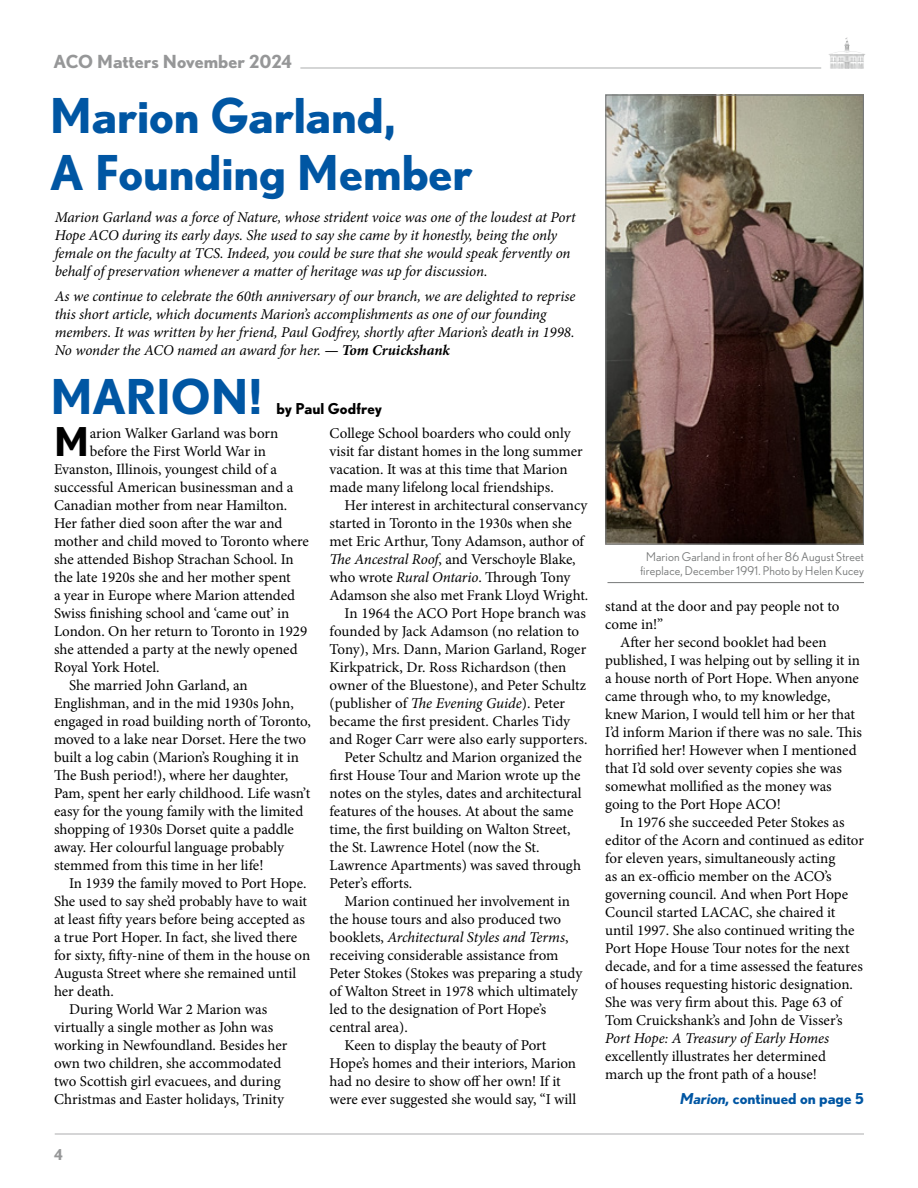
<style>
.page{position:relative;width:918px;height:1188px;background:#fff}
.page>*{position:absolute;margin:0;border:0;box-sizing:border-box;transform-origin:0 0}
.t1{font:700 48px/57.6px "Nobel";letter-spacing:-.005em;color:#0056a3}
.t2{font:700 39.6px "Nobel";color:#000}
.t3{font:700 18px "Nobel";letter-spacing:-.005em;color:#969798}
.t4{font:15px/18px "Minion Pro";letter-spacing:-.005em;color:#000}
.t5{font:italic 15px/18px "Minion Pro";letter-spacing:-.01em;color:#000}
.t6{font:700 15px "Nobel";color:#0056a3}
.t7{font:700 15px "Nobel";letter-spacing:.01em;color:#000}
.t8{font:700 15px "Nobel";color:#969798}
.t9{font:12px/14.4px "Nobel";letter-spacing:.015em;color:#767878;text-align:center}
.s1{font-weight:700}
.s2{font-style:italic}
.s3{font-style:normal}
</style>
<div class="page">
<hr style="left:55px;top:1133px;width:809px;height:2px;background:#b5b6b7">
<hr style="left:300px;top:67px;width:521px;height:2px;background:#b5b6b7">
<img style="left:607px;top:96px;width:255px;height:447px">
<div style="left:605px;top:94px;width:259px;height:451px;border:1px solid #767878"></div>
<hr style="left:608px;top:582px;width:256px;height:1px;background:#767878">
<p class="t3" style="left:54px;top:51px;width:240px">ACO Matters November 2024</p>
<h1 class="t1" style="left:50px;top:87px;width:425px">Marion Garland,<br>A Founding Member</h1>
<p class="t5" style="left:55px;top:208px;width:522px">Marion Garland was a force of Nature, whose strident voice was one of the loudest at Port Hope ACO during its early days. She used to say she came by it honestly, being the only female on the faculty at TCS. Indeed, you could be sure that she would speak fervently on behalf of preservation whenever a matter of heritage was up for discussion.</p>
<p class="t5" style="left:55px;top:287px;width:522px">As we continue to celebrate the 60th anniversary of our branch, we are delighted to reprise this short article, which documents Marion’s accomplishments as one of our founding members. It was written by her friend, Paul Godfrey, shortly after Marion’s death in 1998.<br>No wonder the ACO named an award for her. <span class="s1">— Tom Cruickshank</span></p>
<h1 class="t1" style="left:50px;top:368px;width:214px">MARION!</h1>
<p class="t7" style="left:276px;top:399px;width:107px">by Paul Godfrey</p>
<h2 class="t2" style="left:54px;top:418px;width:36px">M</h2>
<p class="t4" style="left:90px;top:425px;width:190px">arion Walker Garland was born</p>
<p class="t4" style="left:90px;top:443px;width:178px">before the First World War in</p>
<p class="t4" style="left:54px;top:461px;width:225px">Evanston, Illinois, youngest child of a</p>
<p class="t4" style="left:54px;top:479px;width:241px">successful American businessman and a</p>
<p class="t4" style="left:54px;top:497px;width:235px">Canadian mother from near Hamilton.</p>
<p class="t4" style="left:54px;top:515px;width:230px">Her father died soon after the war and</p>
<p class="t4" style="left:54px;top:533px;width:256px">mother and child moved to Toronto where</p>
<p class="t4" style="left:54px;top:551px;width:241px">she attended Bishop Strachan School. In</p>
<p class="t4" style="left:54px;top:569px;width:238px">the late 1920s she and her mother spent</p>
<p class="t4" style="left:54px;top:587px;width:243px">a year in Europe where Marion attended</p>
<p class="t4" style="left:54px;top:605px;width:237px">Swiss finishing school and ‘came out’ in</p>
<p class="t4" style="left:54px;top:623px;width:255px">London. On her return to Toronto in 1929</p>
<p class="t4" style="left:54px;top:641px;width:245px">she attended a party at the newly opened</p>
<p class="t4" style="left:54px;top:659px;width:107px">Royal York Hotel.</p>
<p class="t4" style="left:69px;top:677px;width:180px">She married John Garland, an</p>
<p class="t4" style="left:54px;top:695px;width:241px">Englishman, and in the mid 1930s John,</p>
<p class="t4" style="left:54px;top:713px;width:258px">engaged in road building north of Toronto,</p>
<p class="t4" style="left:54px;top:731px;width:254px">moved to a lake near Dorset. Here the two</p>
<p class="t4" style="left:54px;top:749px;width:247px">built a log cabin (Marion’s Roughing it in</p>
<p class="t4" style="left:54px;top:767px;width:236px">The Bush period!), where her daughter,</p>
<p class="t4" style="left:54px;top:785px;width:258px">Pam, spent her early childhood. Life wasn’t</p>
<p class="t4" style="left:54px;top:803px;width:251px">easy for the young family with the limited</p>
<p class="t4" style="left:54px;top:821px;width:242px">shopping of 1930s Dorset quite a paddle</p>
<p class="t4" style="left:54px;top:839px;width:232px">away. Her colourful language probably</p>
<p class="t4" style="left:54px;top:857px;width:211px">stemmed from this time in her life!</p>
<p class="t4" style="left:69px;top:875px;width:239px">In 1939 the family moved to Port Hope.</p>
<p class="t4" style="left:54px;top:893px;width:255px">She used to say she’d probably have to wait</p>
<p class="t4" style="left:54px;top:911px;width:253px">at least fifty years before being accepted as</p>
<p class="t4" style="left:54px;top:929px;width:245px">a true Port Hoper. In fact, she lived there</p>
<p class="t4" style="left:54px;top:947px;width:258px">for sixty, fifty-nine of them in the house on</p>
<p class="t4" style="left:54px;top:965px;width:244px">Augusta Street where she remained until</p>
<p class="t4" style="left:54px;top:983px;width:62px">her death.</p>
<p class="t4" style="left:69px;top:1001px;width:200px">During World War 2 Marion was</p>
<p class="t4" style="left:54px;top:1019px;width:221px">virtually a single mother as John was</p>
<p class="t4" style="left:54px;top:1037px;width:235px">working in Newfoundland. Besides her</p>
<p class="t4" style="left:54px;top:1055px;width:229px">own two children, she accommodated</p>
<p class="t4" style="left:54px;top:1073px;width:228px">two Scottish girl evacuees, and during</p>
<p class="t4" style="left:54px;top:1091px;width:231px">Christmas and Easter holidays, Trinity</p>
<p class="t8" style="left:54px;top:1146px;width:10px">4</p>
<p class="t4" style="left:330px;top:425px;width:255px">College School boarders who could only visit far distant homes in the long summer vacation. It was at this time that Marion made many lifelong local friendships.</p>
<p class="t4" style="left:345px;top:497px;width:244px">Her interest in architectural conservancy</p>
<p class="t4" style="left:330px;top:515px;width:244px">started in Toronto in the 1930s when she</p>
<p class="t4" style="left:330px;top:533px;width:256px">met Eric Arthur, Tony Adamson, author of</p>
<p class="t4" style="left:330px;top:551px;width:248px"><span class="s2">The Ancestral Roof</span>, and Verschoyle Blake,</p>
<p class="t4" style="left:330px;top:569px;width:242px">who wrote <span class="s2">Rural Ontario</span>. Through Tony</p>
<p class="t4" style="left:330px;top:587px;width:260px">Adamson she also met Frank Lloyd Wright.</p>
<p class="t4" style="left:345px;top:605px;width:243px">In 1964 the ACO Port Hope branch was</p>
<p class="t4" style="left:330px;top:623px;width:251px">founded by Jack Adamson (no relation to</p>
<p class="t4" style="left:330px;top:641px;width:258px">Tony), Mrs. Dann, Marion Garland, Roger</p>
<p class="t4" style="left:330px;top:659px;width:238px">Kirkpatrick, Dr. Ross Richardson (then</p>
<p class="t4" style="left:330px;top:677px;width:258px">owner of the Bluestone), and Peter Schultz</p>
<p class="t4" style="left:330px;top:695px;width:237px">(publisher of <span class="s2">The Evening Guide</span>). Peter</p>
<p class="t4" style="left:330px;top:713px;width:242px">became the first president. Charles Tidy</p>
<p class="t4" style="left:330px;top:731px;width:259px">and Roger Carr were also early supporters.</p>
<p class="t4" style="left:345px;top:749px;width:239px">Peter Schultz and Marion organized the</p>
<p class="t4" style="left:330px;top:767px;width:252px">first House Tour and Marion wrote up the</p>
<p class="t4" style="left:330px;top:785px;width:254px">notes on the styles, dates and architectural</p>
<p class="t4" style="left:330px;top:803px;width:245px">features of the houses. At about the same</p>
<p class="t4" style="left:330px;top:821px;width:242px">time, the first building on Walton Street,</p>
<p class="t4" style="left:330px;top:839px;width:211px">the St. Lawrence Hotel (now the St.</p>
<p class="t4" style="left:330px;top:857px;width:253px">Lawrence Apartments) was saved through</p>
<p class="t4" style="left:330px;top:875px;width:84px">Peter’s efforts.</p>
<p class="t4" style="left:345px;top:893px;width:227px">Marion continued her involvement in</p>
<p class="t4" style="left:330px;top:911px;width:233px">the house tours and also produced two</p>
<p class="t5" style="left:330px;top:928px;width:240px"><span class="s3">booklets,</span> Architectural Styles and Terms<span class="s3">,</span></p>
<p class="t4" style="left:330px;top:947px;width:230px">receiving considerable assistance from</p>
<p class="t4" style="left:330px;top:965px;width:254px">Peter Stokes (Stokes was preparing a study</p>
<p class="t4" style="left:330px;top:983px;width:250px">of Walton Street in 1978 which ultimately</p>
<p class="t4" style="left:330px;top:1001px;width:218px">led to the designation of Port Hope’s</p>
<p class="t4" style="left:330px;top:1019px;width:80px">central area).</p>
<p class="t4" style="left:345px;top:1037px;width:203px">Keen to display the beauty of Port</p>
<p class="t4" style="left:330px;top:1055px;width:248px">Hope’s homes and their interiors, Marion</p>
<p class="t4" style="left:330px;top:1073px;width:233px">had no desire to show off her own! If it</p>
<p class="t4" style="left:330px;top:1091px;width:248px">were ever suggested she would say, “I will</p>
<p class="t9" style="left:641px;top:550px;width:225px">Marion Garland in front of her 86 August Street fireplace, December 1991. Photo by Helen Kucey</p>
<p class="t4" style="left:605px;top:597px;width:236px">stand at the door and pay people not to come in!”</p>
<p class="t4" style="left:605px;top:633px;width:258px;text-indent:15px">After her second booklet had been published, I was helping out by selling it in a house north of Port Hope. When anyone came through who, to my knowledge, knew Marion, I would tell him or her that I’d inform Marion if there was no sale. This horrified her! However when I mentioned that I’d sold over seventy copies she was somewhat mollified as the money was going to the Port Hope ACO!</p>
<p class="t4" style="left:605px;top:813px;width:260px;text-indent:15px">In 1976 she succeeded Peter Stokes as editor of the Acorn and continued as editor for eleven years, simultaneously acting<br>as an ex-officio member on the ACO’s governing council. And when Port Hope Council started LACAC, she chaired it until 1997. She also continued writing the Port Hope House Tour notes for the next decade, and for a time assessed the features of houses requesting historic designation.<br>She was very firm about this. Page 63 of Tom Cruickshank’s and John de Visser’s</p>
<p class="t5" style="left:605px;top:1029px;width:225px">Port Hope: A Treasury of Early Homes</p>
<p class="t4" style="left:605px;top:1047px;width:222px">excellently illustrates her determined march up the front path of a house!</p>
<p class="t6" style="left:681px;top:1090px;width:185px"><span class="s2">Marion,</span> continued on page 5</p>
</div>
